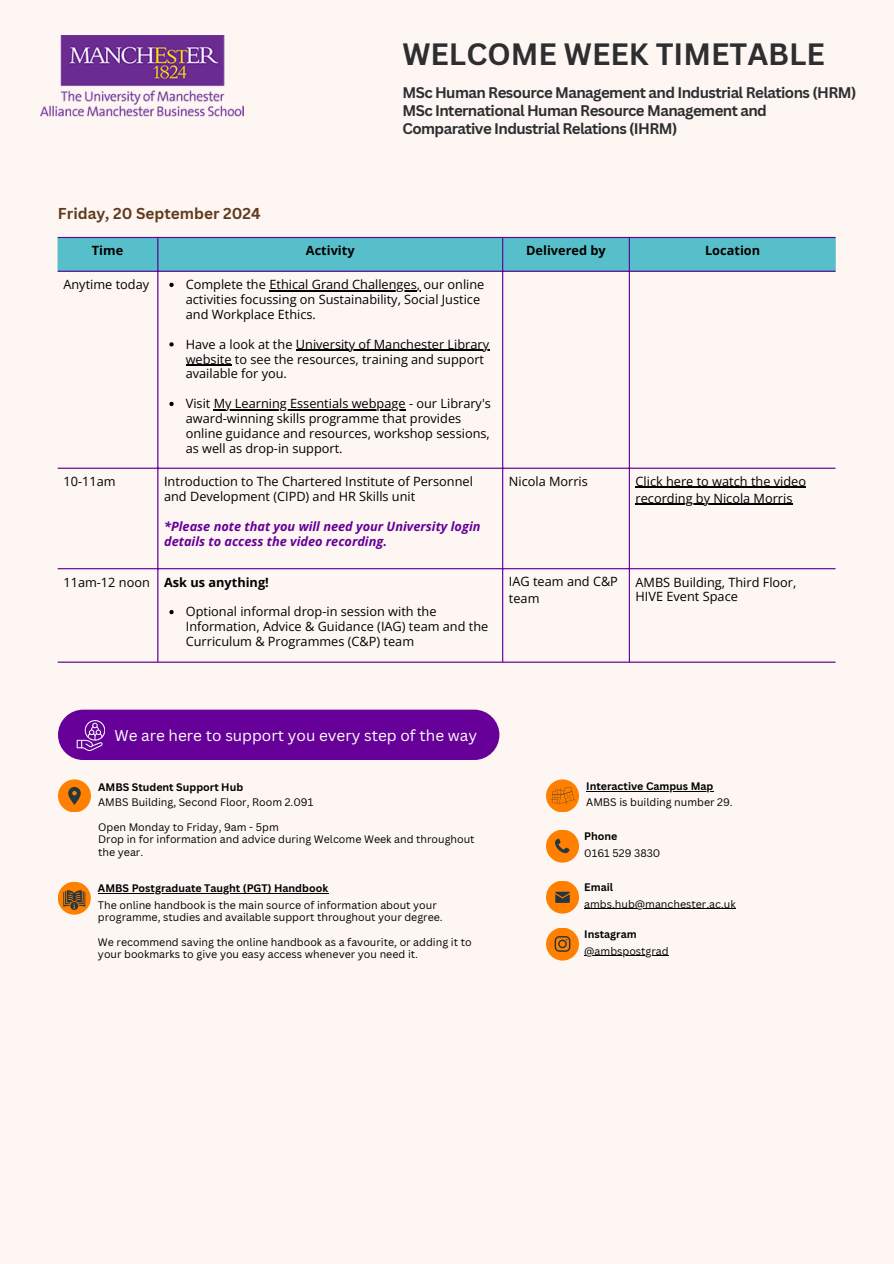
<style>
.page{position:relative;width:894px;height:1264px;background:#fff}
.page>*{position:absolute;margin:0;border:0;box-sizing:border-box;transform-origin:0 0}
.t1{font:700 30px "Canva Sans";color:#2e2e30}
.t2{font:15.3px "Canva Sans";color:#fff}
.t3{font:700 15.3px "Canva Sans";color:#603b1f}
.t4{font:700 15px/18px "Canva Sans";letter-spacing:-.04em;color:#2e2e30}
.t5{font:12.75px/14.9px "Open Sans";color:#000}
.t6{font:italic 700 12.75px/14.9px "Open Sans";color:#609}
.t7{font:700 12.75px "Open Sans";color:#000}
.t8{font:10.65px/12.5px "Canva Sans";color:#000}
.t9{font:700 10.65px "Canva Sans";color:#000}
</style>
<div class="page">
<div style="left:0;top:0;width:893px;height:1263px;background:#fdf6f2"></div>
<img style="left:41px;top:36px;width:202px;height:81px">
<div style="left:546px;top:927px;width:33px;height:33px;background:#ff8000;border-radius:50%"></div>
<div style="left:546px;top:880px;width:33px;height:33px;background:#ff8000;border-radius:50%"></div>
<svg style="left:555px;top:891px;width:14px;height:11px"></svg>
<svg style="left:554px;top:936px;width:16px;height:15px"></svg>
<div style="left:58px;top:779px;width:33px;height:33px;background:#ff8000;border-radius:50%"></div>
<svg style="left:68px;top:787px;width:12px;height:17px"></svg>
<div style="left:58px;top:881px;width:33px;height:33px;background:#ff8000;border-radius:50%"></div>
<svg style="left:63px;top:890px;width:22px;height:19px"></svg>
<div style="left:546px;top:829px;width:33px;height:33px;background:#ff8000;border-radius:50%"></div>
<div style="left:546px;top:779px;width:33px;height:33px;background:#ff8000;border-radius:50%"></div>
<svg style="left:550px;top:787px;width:25px;height:17px"></svg>
<div style="left:58px;top:709px;width:441px;height:51px;background:#609;border-radius:25px"></div>
<svg style="left:77px;top:720px;width:28px;height:31px"></svg>
<hr style="left:584px;top:955px;width:84px;height:1px;background:#000">
<hr style="left:584px;top:908px;width:151px;height:1px;background:#000">
<hr style="left:98px;top:892px;width:230px;height:1px;background:#000">
<hr style="left:586px;top:790px;width:127px;height:1px;background:#000">
<svg style="left:555px;top:838px;width:14px;height:16px"></svg>
<div style="left:58px;top:238px;width:777px;height:33px;background:#57bfc9"></div>
<svg style="left:169px;top:283px;width:5px;height:4px"></svg>
<hr style="left:269px;top:290px;width:148px;height:1px;background:#000">
<svg style="left:169px;top:342px;width:5px;height:4px"></svg>
<hr style="left:296px;top:350px;width:193px;height:1px;background:#000">
<hr style="left:186px;top:364px;width:45px;height:1px;background:#000">
<svg style="left:169px;top:402px;width:5px;height:4px"></svg>
<hr style="left:214px;top:409px;width:191px;height:1px;background:#000">
<hr style="left:635px;top:487px;width:171px;height:1px;background:#000">
<hr style="left:635px;top:504px;width:157px;height:1px;background:#000">
<svg style="left:169px;top:610px;width:5px;height:4px"></svg>
<hr style="left:157px;top:238px;width:1px;height:423px;background:#609">
<hr style="left:502px;top:238px;width:1px;height:423px;background:#609">
<hr style="left:628px;top:238px;width:1px;height:423px;background:#609">
<hr style="left:58px;top:237px;width:777px;height:1px;background:#609">
<hr style="left:58px;top:271px;width:777px;height:1px;background:#609">
<hr style="left:58px;top:467px;width:777px;height:2px;background:#609">
<hr style="left:58px;top:568px;width:777px;height:1px;background:#609">
<hr style="left:58px;top:661px;width:777px;height:1px;background:#609">
<p class="t3" style="left:58px;top:203px;width:204px">Friday, 20 September 2024</p>
<p class="t1" style="left:402px;top:33px;width:424px">WELCOME WEEK TIMETABLE</p>
<h4 class="t4" style="left:402px;top:83px;width:455px">MSc Human Resource Management and Industrial Relations (HRM)<br>MSc International Human Resource Management and<br>Comparative Industrial Relations (IHRM)</h4>
<p class="t7" style="left:92px;top:242px;width:33px">Time</p>
<p class="t7" style="left:306px;top:241px;width:50px">Activity</p>
<p class="t7" style="left:526px;top:241px;width:81px">Delivered by</p>
<p class="t7" style="left:705px;top:241px;width:57px">Location</p>
<p class="t5" style="left:63px;top:276px;width:87px">Anytime today</p>
<p class="t5" style="left:186px;top:277px;width:300px">Complete the Ethical Grand Challenges, our online</p>
<h3 class="t5" style="left:186px;top:291px;width:296px">activities focussing on Sustainability, Social Justice and Workplace Ethics.</h3>
<h3 class="t5" style="left:186px;top:336px;width:305px">Have a look at the University of Manchester Library</h3>
<p class="t5" style="left:186px;top:351px;width:300px">website to see the resources, training and support available for you.</p>
<p class="t5" style="left:186px;top:396px;width:306px">Visit My Learning Essentials webpage - our Library's</p>
<h4 class="t5" style="left:186px;top:410px;width:305px">award-winning skills programme that provides online guidance and resources, workshop sessions, as well as drop-in support.</h4>
<p class="t5" style="left:63px;top:473px;width:54px">10-11am</p>
<p class="t5" style="left:164px;top:473px;width:310px">Introduction to The Chartered Institute of Personnel and Development (CIPD) and HR Skills unit</p>
<p class="t6" style="left:164px;top:518px;width:318px">*Please note that you will need your University login details to access the video recording.</p>
<p class="t5" style="left:508px;top:473px;width:80px">Nicola Morris</p>
<h4 class="t5" style="left:635px;top:473px;width:172px">Click here to watch the video</h4>
<p class="t5" style="left:635px;top:490px;width:158px">recording by Nicola Morris</p>
<p class="t5" style="left:63px;top:574px;width:88px">11am-12 noon</p>
<p class="t7" style="left:164px;top:573px;width:106px">Ask us anything!</p>
<h4 class="t5" style="left:186px;top:604px;width:304px">Optional informal drop-in session with the<br>Information, Advice &amp; Guidance (IAG) team and the<br>Curriculum &amp; Programmes (C&amp;P) team</h4>
<p class="t5" style="left:508px;top:573px;width:110px;line-height:17px">IAG team and C&amp;P team</p>
<p class="t5" style="left:635px;top:574px;width:162px">AMBS Building, Third Floor,</p>
<h4 class="t5" style="left:635px;top:589px;width:104px">HIVE Event Space</h4>
<h1 class="t2" style="left:114px;top:724px;width:364px">We are here to support you every step of the way</h1>
<p class="t9" style="left:98px;top:779px;width:146px">AMBS Student Support Hub</p>
<p class="t8" style="left:98px;top:795px;width:217px">AMBS Building, Second Floor, Room 2.091</p>
<p class="t8" style="left:98px;top:820px;width:182px">Open Monday to Friday, 9am - 5pm</p>
<p class="t8" style="left:98px;top:832px;width:378px">Drop in for information and advice during Welcome Week and throughout the year.</p>
<p class="t9" style="left:98px;top:880px;width:231px">AMBS Postgraduate Taught (PGT) Handbook</p>
<p class="t8" style="left:98px;top:898px;width:346px">The online handbook is the main source of information about your programme, studies and available support throughout your degree.</p>
<p class="t8" style="left:98px;top:935px;width:375px">We recommend saving the online handbook as a favourite, or adding it to your bookmarks to give you easy access whenever you need it.</p>
<p class="t9" style="left:586px;top:778px;width:129px">Interactive Campus Map</p>
<p class="t8" style="left:586px;top:795px;width:148px">AMBS is building number 29.</p>
<p class="t9" style="left:584px;top:828px;width:35px">Phone</p>
<p class="t8" style="left:584px;top:846px;width:78px">0161 529 3830</p>
<p class="t9" style="left:584px;top:879px;width:30px">Email</p>
<p class="t8" style="left:584px;top:897px;width:153px">ambs.hub@manchester.ac.uk</p>
<h2 class="t9" style="left:584px;top:926px;width:54px">Instagram</h2>
<h2 class="t8" style="left:584px;top:944px;width:86px">@ambspostgrad</h2>
</div>
